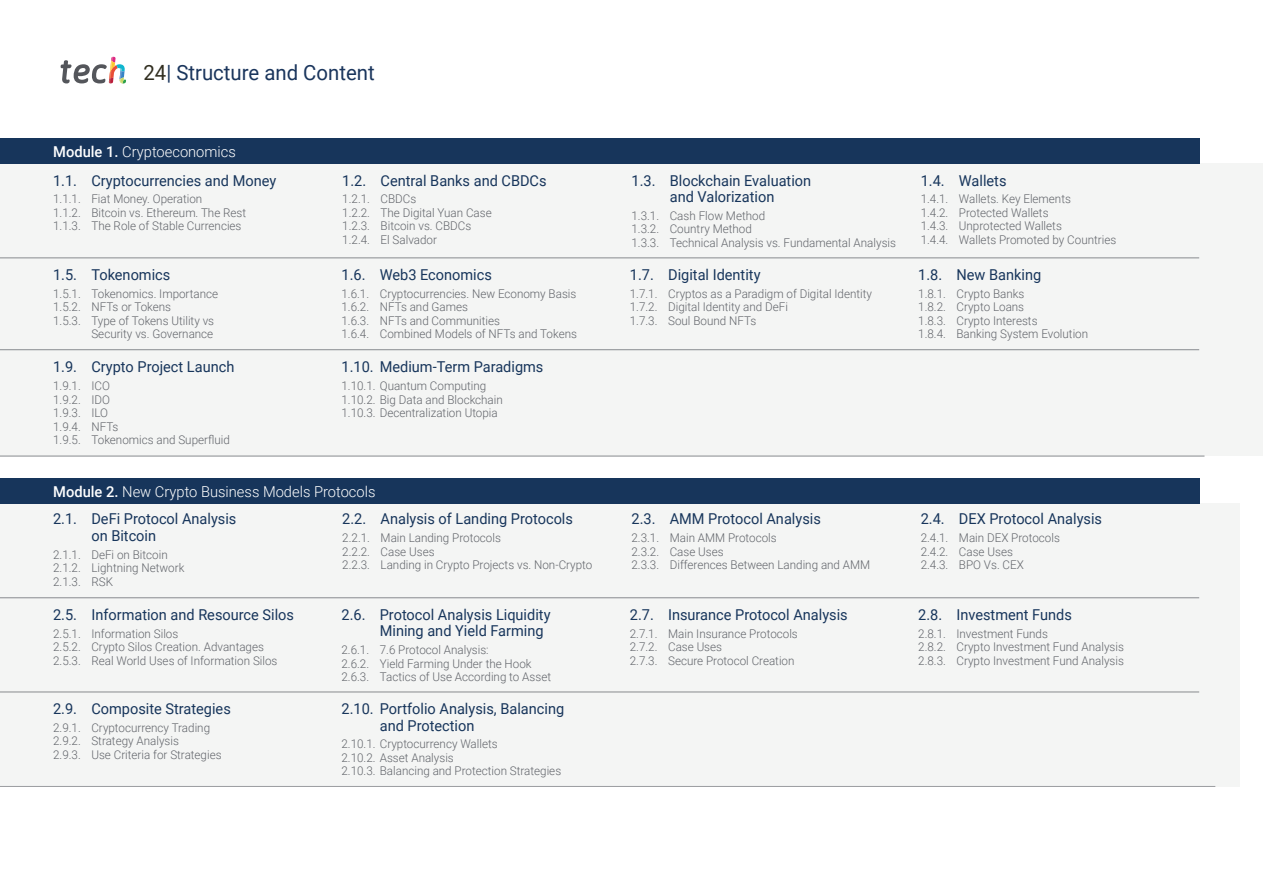
<style>
.page{position:relative;width:1263px;height:893px;background:#fff}
.page>*{position:absolute;margin:0;border:0;box-sizing:border-box;transform-origin:0 0}
.t1{font:21px "Roboto";color:#1a355c}
.t2{font:15px/16.5px "Roboto";color:#17355b}
.t3{font:300 15px "Roboto";color:#fff}
.t4{font:300 12px/13.5px "Roboto";color:#61646a}
.s1{color:#312e20}
.s2{font-weight:500}
</style>
<div class="page">
<svg style="left:61px;top:57px;width:65px;height:27px"></svg>
<div style="left:0;top:164px;width:1263px;height:292px;background:#f4f5f4"></div>
<div style="left:0;top:138px;width:1199px;height:26px;background:#17355b"></div>
<hr style="left:0;top:258px;width:1199px;height:1px;background:#878a8e">
<hr style="left:0;top:349px;width:1199px;height:1px;background:#878a8e">
<hr style="left:0;top:456px;width:1204px;height:1px;background:#878a8e">
<div style="left:0;top:504px;width:1240px;height:283px;background:#f4f5f4"></div>
<div style="left:0;top:478px;width:1199px;height:26px;background:#17355b"></div>
<hr style="left:0;top:597px;width:1199px;height:1px;background:#878a8e">
<hr style="left:0;top:692px;width:1199px;height:1px;background:#878a8e">
<h1 class="t1" style="left:144px;top:57px;width:233px"><span class="s1">24</span>| Structure and Content</h1>
<p class="t3" style="left:53px;top:141px;width:184px"><span class="s2">Module 1.</span> Cryptoeconomics</p>
<p class="t2" style="left:53px;top:171px;width:225px">1.1. Cryptocurrencies and Money</p>
<p class="t4" style="left:53px;top:192px;width:195px">1.1.1. Fiat Money. Operation<br>1.1.2. Bitcoin vs. Ethereum. The Rest<br>1.1.3. The Role of Stable Currencies</p>
<p class="t2" style="left:53px;top:266px;width:119px">1.5. Tokenomics</p>
<p class="t4" style="left:53px;top:286px;width:167px">1.5.1. Tokenomics. Importance</p>
<p class="t4" style="left:53px;top:300px;width:120px">1.5.2. NFTs or Tokens</p>
<p class="t4" style="left:53px;top:313px;width:163px">1.5.3. Type of Tokens Utility vs</p>
<p class="t4" style="left:91px;top:327px;width:123px">Security vs. Governance</p>
<p class="t2" style="left:53px;top:358px;width:183px">1.9. Crypto Project Launch</p>
<p class="t4" style="left:53px;top:379px;width:178px">1.9.1. ICO<br>1.9.2. IDO<br>1.9.3. ILO<br>1.9.4. NFTs<br>1.9.5. Tokenomics and Superfluid</p>
<p class="t2" style="left:342px;top:171px;width:206px">1.2. Central Banks and CBDCs</p>
<p class="t4" style="left:342px;top:192px;width:151px">1.2.1. CBDCs<br>1.2.2. The Digital Yuan Case<br>1.2.3. Bitcoin vs. CBDCs<br>1.2.4. El Salvador</p>
<p class="t2" style="left:341px;top:266px;width:152px">1.6. Web3 Economics</p>
<p class="t4" style="left:341px;top:286px;width:237px">1.6.1. Cryptocurrencies. New Economy Basis 1.6.2. NFTs and Games<br>1.6.3. NFTs and Communities<br>1.6.4. Combined Models of NFTs and Tokens</p>
<p class="t2" style="left:341px;top:358px;width:203px">1.10. Medium-Term Paradigms</p>
<p class="t4" style="left:341px;top:379px;width:163px">1.10.1. Quantum Computing<br>1.10.2. Big Data and Blockchain<br>1.10.3. Decentralization Utopia</p>
<p class="t3" style="left:53px;top:481px;width:324px"><span class="s2">Module 2.</span> New Crypto Business Models Protocols</p>
<p class="t2" style="left:91px;top:510px;width:147px;text-indent:-38px">2.1. DeFi Protocol Analysis on Bitcoin</p>
<p class="t4" style="left:53px;top:547px;width:133px">2.1.1. DeFi on Bitcoin<br>2.1.2. Lightning Network<br>2.1.3. RSK</p>
<p class="t2" style="left:53px;top:606px;width:242px">2.5. Information and Resource Silos</p>
<p class="t4" style="left:53px;top:626px;width:226px">2.5.1. Information Silos<br>2.5.2. Crypto Silos Creation. Advantages<br>2.5.3. Real World Uses of Information Silos</p>
<p class="t2" style="left:53px;top:700px;width:179px">2.9. Composite Strategies</p>
<p class="t4" style="left:53px;top:720px;width:170px">2.9.1. Cryptocurrency Trading<br>2.9.2. Strategy Analysis<br>2.9.3. Use Criteria for Strategies</p>
<p class="t2" style="left:342px;top:510px;width:232px">2.2. Analysis of Landing Protocols</p>
<p class="t4" style="left:342px;top:531px;width:252px">2.2.1. Main Landing Protocols<br>2.2.2. Case Uses<br>2.2.3. Landing in Crypto Projects vs. Non-Crypto</p>
<p class="t2" style="left:380px;top:606px;width:172px;text-indent:-38px">2.6. Protocol Analysis Liquidity<br>Mining and Yield Farming</p>
<p class="t4" style="left:341px;top:643px;width:211px">2.6.1. 7.6 Protocol Analysis:<br>2.6.2. Yield Farming Under the Hook<br>2.6.3. Tactics of Use According to Asset</p>
<p class="t2" style="left:380px;top:700px;width:186px;text-indent:-38px">2.10. Portfolio Analysis, Balancing and Protection</p>
<p class="t4" style="left:341px;top:737px;width:221px">2.10.1. Cryptocurrency Wallets<br>2.10.2. Asset Analysis<br>2.10.3. Balancing and Protection Strategies</p>
<p class="t2" style="left:631px;top:171px;width:181px;text-align:center">1.3. Blockchain Evaluation and Valorization</p>
<p class="t4" style="left:631px;top:208px;width:266px">1.3.1. Cash Flow Method<br>1.3.2. Country Method<br>1.3.3. Technical Analysis vs. Fundamental Analysis</p>
<p class="t2" style="left:630px;top:266px;width:132px">1.7. Digital Identity</p>
<p class="t4" style="left:630px;top:286px;width:244px">1.7.1. Cryptos as a Paradigm of Digital Identity<br>1.7.2. Digital Identity and DeFi<br>1.7.3. Soul Bound NFTs</p>
<p class="t2" style="left:921px;top:171px;width:87px">1.4. Wallets</p>
<p class="t4" style="left:921px;top:192px;width:197px">1.4.1. Wallets. Key Elements<br>1.4.2. Protected Wallets<br>1.4.3. Unprotected Wallets<br>1.4.4. Wallets Promoted by Countries</p>
<p class="t2" style="left:918px;top:266px;width:124px">1.8. New Banking</p>
<p class="t4" style="left:918px;top:286px;width:171px">1.8.1. Crypto Banks<br>1.8.2. Crypto Loans<br>1.8.3. Crypto Interests<br>1.8.4. Banking System Evolution</p>
<p class="t2" style="left:631px;top:510px;width:191px">2.3. AMM Protocol Analysis</p>
<p class="t4" style="left:631px;top:531px;width:240px">2.3.1. Main AMM Protocols<br>2.3.2. Case Uses<br>2.3.3. Differences Between Landing and AMM</p>
<p class="t2" style="left:630px;top:606px;width:219px">2.7. Insurance Protocol Analysis</p>
<p class="t4" style="left:630px;top:626px;width:169px">2.7.1. Main Insurance Protocols<br>2.7.2. Case Uses<br>2.7.3. Secure Protocol Creation</p>
<p class="t2" style="left:921px;top:510px;width:183px">2.4. DEX Protocol Analysis</p>
<p class="t4" style="left:921px;top:531px;width:141px">2.4.1. Main DEX Protocols<br>2.4.2. Case Uses<br>2.4.3. BPO Vs. CEX</p>
<p class="t2" style="left:918px;top:606px;width:155px">2.8. Investment Funds</p>
<p class="t4" style="left:918px;top:626px;width:207px">2.8.1. Investment Funds<br>2.8.2. Crypto Investment Fund Analysis<br>2.8.3. Crypto Investment Fund Analysis</p>
</div>
